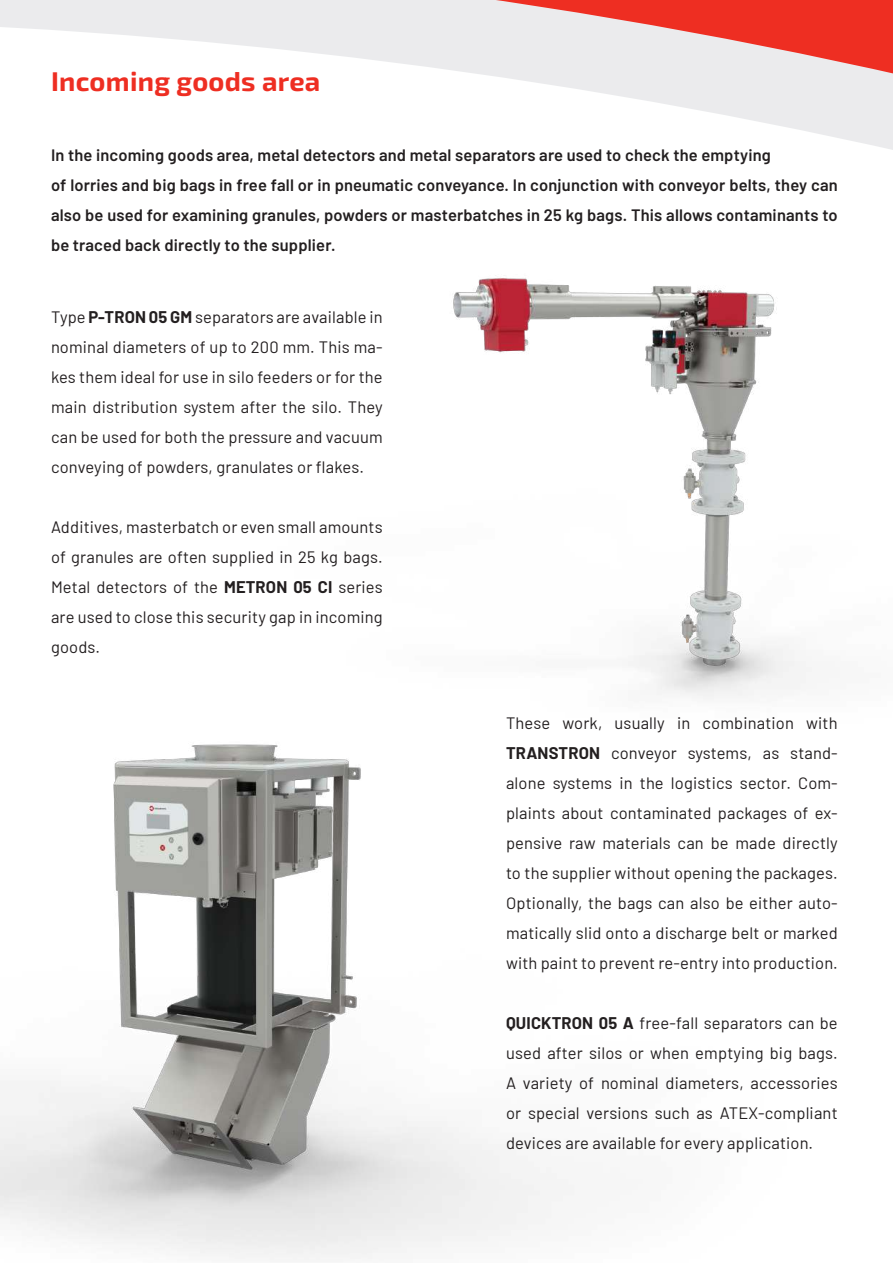
<style>
.page{position:relative;width:893px;height:1263px;background:#fff}
.page>*{position:absolute;margin:0;border:0;box-sizing:border-box;transform-origin:0 0}
.t1{font:700 27.15px "Exo 2";letter-spacing:.01em;color:#ee2e22}
.t2{font:16.5px/30px "Barlow";letter-spacing:.01em;color:#231f20;text-align:justify}
.t3{font:600 16.5px/30px "Barlow";letter-spacing:.01em;color:#231f20}
.s1{font-weight:700}
</style>
<div class="page">
<img style="left:453px;top:278px;width:324px;height:347px">
<img style="left:0;top:625px;width:812px;height:635px">
<svg style="left:503px;top:77px;width:390px;height:73px"></svg>
<svg style="left:0;top:0;width:893px;height:77px;fill:#ebebed"></svg>
<h1 class="t1" style="left:51px;top:62px;width:271px">Incoming goods area</h1>
<p class="t3" style="left:51px;top:139px;width:788px">In the incoming goods area, metal detectors and metal separators are used to check the emptying<br>of lorries and big bags in free fall or in pneumatic conveyance. In conjunction with conveyor belts, they can also be used for examining granules, powders or masterbatches in 25 kg bags. This allows contaminants to be traced back directly to the supplier.</p>
<p class="t2" style="left:51px;top:300px;width:333px">Type <span class="s1">P-TRON 05 GM</span> separators are available in nominal diameters of up to 200 mm. This ma&shy;kes them ideal for use in silo feeders or for the main distribution system after the silo. They can be used for both the pressure and vacuum conveying of powders, granulates or flakes.</p>
<p class="t2" style="left:51px;top:510px;width:333px">Additives, masterbatch or even small amounts of granules are often supplied in 25 kg bags.<br>Metal detectors of the <span class="s1">METRON 05 CI</span> series are used to close this security gap in incoming goods.</p>
<p class="t2" style="left:506px;top:706px;width:333px">These work, usually in combination with <span class="s1">TRANSTRON</span> conveyor systems, as stand&shy;alone systems in the logistics sector. Com&shy;plaints about contaminated packages of ex&shy;pensive raw materials can be made directly to the supplier without opening the packages.<br>Optionally, the bags can also be either auto&shy;matically slid onto a discharge belt or marked with paint to prevent re-entry into production.</p>
<p class="t2" style="left:506px;top:1006px;width:333px"><span class="s1">QUICKTRON 05 A</span> free-fall separators can be used after silos or when emptying big bags.<br>A variety of nominal diameters, accessories or special versions such as ATEX-compliant devices are available for every application.</p>
</div>
